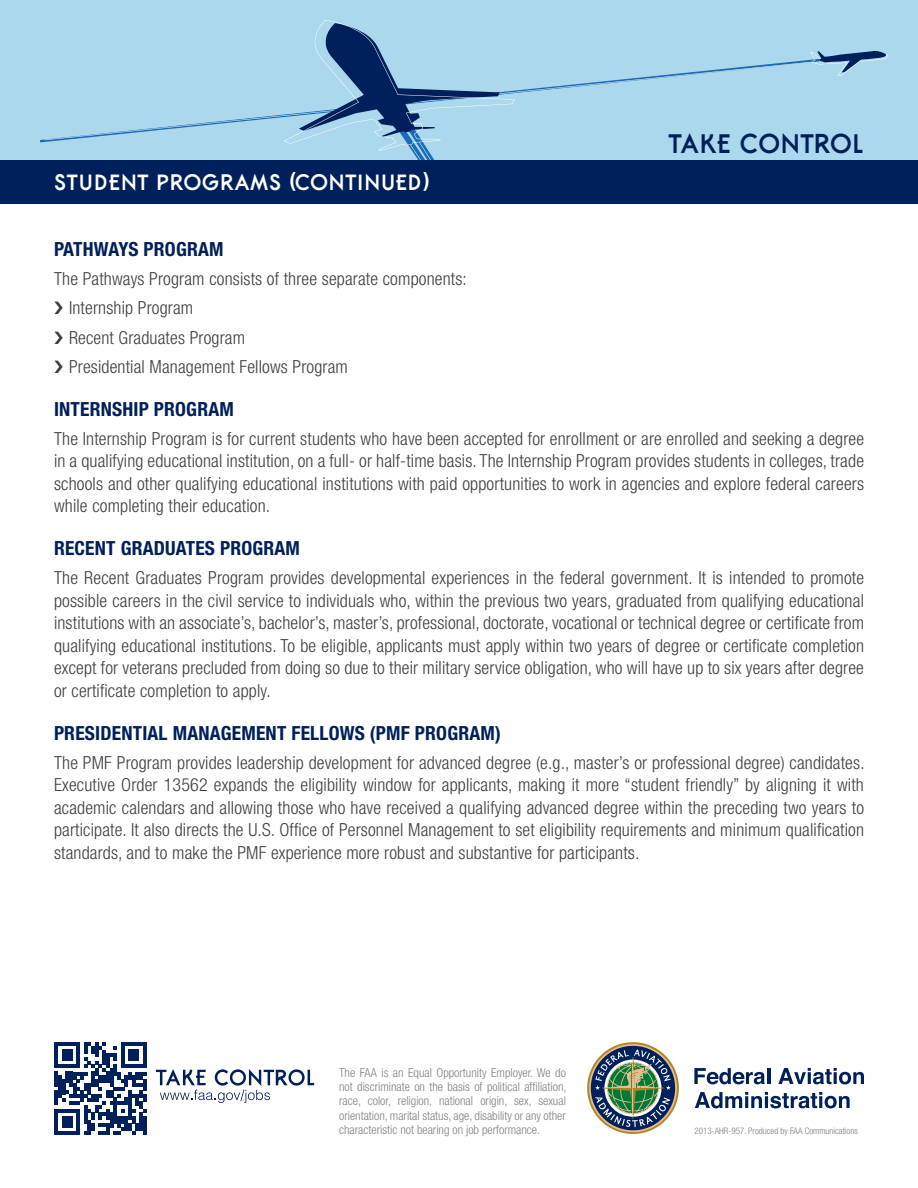
<style>
.page{position:relative;width:918px;height:1188px;background:#fff}
.page>*{position:absolute;margin:0;border:0;box-sizing:border-box;transform-origin:0 0}
.t1{font:700 25.5px "Belgrad";color:#00205b}
.Job_Position{font:700 21px "Belgrad";letter-spacing:.01em;color:#fff}
.Position_Subtitle{font:700 condensed 19.5px "Helvetica Neue LT Std";letter-spacing:.01em;color:#00205b}
.Body_Copy{font:700 condensed 19.5px "Helvetica Neue LT Std";letter-spacing:.01em;color:#00205b}
.Body_Copy-2{font:300 condensed 18px/22.5px "Helvetica Neue LT Std";letter-spacing:.01em;color:#3e3e3f;text-align:justify}
.Body_Copy_Bullets{font:300 condensed 18px "Helvetica Neue LT Std";letter-spacing:.01em;color:#3e3e3f}
.t2{font:300 condensed 12.3px/14.2px "Helvetica Neue LT Std";color:#7e8083;text-align:justify}
.t3{font:300 condensed 9px "Helvetica Neue LT Std";color:#7a7c7f}
.s1{font-family:"Helvetica Neue LT Std";font-stretch:condensed}
</style>
<div class="page">
<svg style="left:694px;top:1068px;width:71px;height:16px"></svg>
<hr style="left:767px;top:1068px;width:3px;height:16px;background:#00205b">
<svg style="left:778px;top:1068px;width:86px;height:16px"></svg>
<svg style="left:695px;top:1092px;width:155px;height:16px"></svg>
<svg style="left:587px;top:1042px;width:92px;height:92px"></svg>
<svg style="left:589px;top:1044px;width:88px;height:88px"></svg>
<div style="left:591px;top:1046px;width:84px;height:84px;background:#00205b;border-radius:50%"></div>
<svg style="left:595px;top:1050px;width:76px;height:77px"></svg>
<svg style="left:54px;top:1042px;width:93px;height:93px"></svg>
<svg style="left:156px;top:1069px;width:158px;height:34px"></svg>
<div style="left:0;top:0;width:918px;height:197px;background:#abd8ec"></div>
<svg style="left:44px;top:62px;width:764px;height:78px"></svg>
<svg style="left:810px;top:50px;width:78px;height:26px"></svg>
<svg style="left:284px;top:20px;width:357px;height:140px"></svg>
<div style="left:0;top:160px;width:918px;height:43px;background:#00205b"></div>
<p class="Job_Position" style="left:55px;top:172px;width:376px">STUDENT PROGRAMS <span class="s1">(</span>CONTINUED<span class="s1">)</span></p>
<h1 class="t1" style="left:670px;top:131px;width:198px">TAKE CONTROL</h1>
<p class="Body_Copy" style="left:54px;top:237px;width:171px">PATHWAYS PROGRAM</p>
<p class="Body_Copy-2" style="left:54px;top:267px;width:414px">The Pathways Program consists of three separate components:</p>
<p class="Body_Copy_Bullets" style="left:69px;top:298px;width:126px">Internship Program</p>
<p class="Body_Copy_Bullets" style="left:69px;top:327px;width:178px">Recent Graduates Program</p>
<p class="Body_Copy_Bullets" style="left:69px;top:356px;width:281px">Presidential Management Fellows Program</p>
<p class="Position_Subtitle" style="left:54px;top:397px;width:181px">INTERNSHIP PROGRAM</p>
<p class="Body_Copy-2" style="left:54px;top:427px;width:812px">The Internship Program is for current students who have been accepted for enrollment or are enrolled and seeking a degree in a qualifying educational institution, on a full- or half-time basis. The Internship Program provides students in colleges, trade schools and other qualifying educational institutions with paid opportunities to work in agencies and explore federal careers while completing their education.</p>
<p class="Position_Subtitle" style="left:54px;top:536px;width:248px">RECENT GRADUATES PROGRAM</p>
<p class="Body_Copy-2" style="left:54px;top:567px;width:812px">The Recent Graduates Program provides developmental experiences in the federal government. It is intended to promote possible careers in the civil service to individuals who, within the previous two years, graduated from qualifying educational institutions with an associate’s, bachelor’s, master’s, professional, doctorate, vocational or technical degree or certificate from qualifying educational institutions. To be eligible, applicants must apply within two years of degree or certificate completion except for veterans precluded from doing so due to their military service obligation, who will have up to six years after degree or certificate completion to apply.</p>
<p class="Position_Subtitle" style="left:54px;top:721px;width:448px">PRESIDENTIAL MANAGEMENT FELLOWS (PMF PROGRAM)</p>
<p class="Body_Copy-2" style="left:54px;top:751px;width:812px">The PMF Program provides leadership development for advanced degree (e.g., master’s or professional degree) candidates.<br>Executive Order 13562 expands the eligibility window for applicants, making it more “student friendly” by aligning it with academic calendars and allowing those who have received a qualifying advanced degree within the preceding two years to participate. It also directs the U.S. Office of Personnel Management to set eligibility requirements and minimum qualification standards, and to make the PMF experience more robust and substantive for participants.</p>
<p class="t2" style="left:339px;top:1065px;width:229px">The FAA is an Equal Opportunity Employer. We do not discriminate on the basis of political affiliation, race, color, religion, national origin, sex, sexual orientation, marital status, age, disability or any other characteristic not bearing on job performance.</p>
<p class="t3" style="left:694px;top:1126px;width:165px">2013-AHR-957. Produced by FAA Communications</p>
</div>
